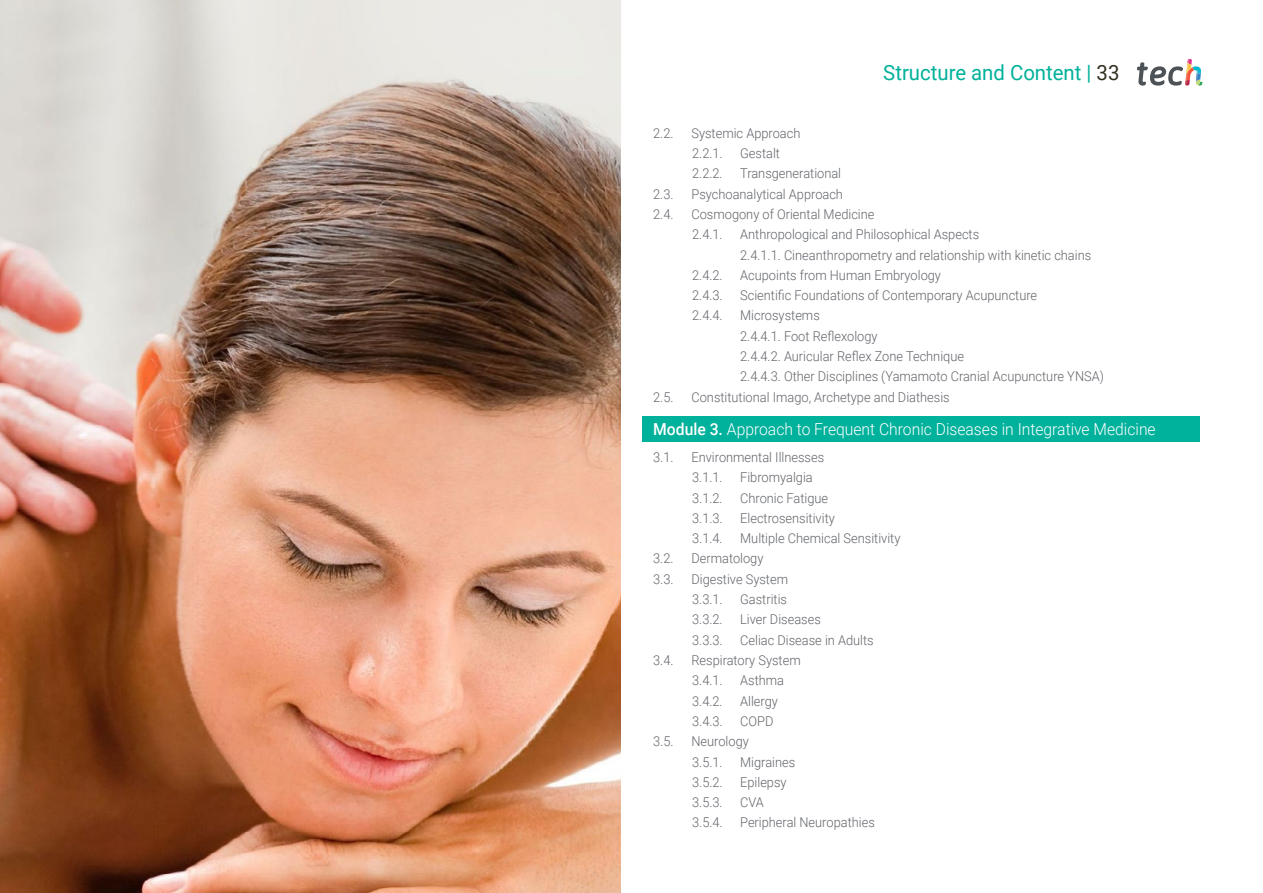
<style>
.page{position:relative;width:1263px;height:893px;background:#fff}
.page>*{position:absolute;margin:0;border:0;box-sizing:border-box;transform-origin:0 0}
.t1{font:21px "Roboto";color:#00b19b}
.t2{font:300 16.5px "Roboto";color:#fff;scale:.95 1}
.t3{font:300 13.5px/20.2px "Roboto";color:#61646a;scale:.95 1}
.s1{color:#312e20}
.s2{font-weight:500}
</style>
<div class="page">
<img style="left:0;top:0;width:621px;height:893px">
<div style="left:642px;top:416px;width:557px;height:25px;background:#00b19b"></div>
<svg style="left:1137px;top:59px;width:65px;height:27px"></svg>
<p class="t3" style="left:653px;top:122px;width:23px">2.2.</p>
<p class="t3" style="left:691px;top:122px;width:116px">Systemic Approach<br>2.2.1.</p>
<p class="t3" style="left:740px;top:143px;width:43px">Gestalt</p>
<p class="t3" style="left:692px;top:163px;width:34px">2.2.2.</p>
<p class="t3" style="left:740px;top:163px;width:108px">Transgenerational</p>
<h1 class="t1" style="left:883px;top:57px;width:238px">Structure and Content | <span class="s1">33</span></h1>
<p class="t3" style="left:653px;top:183px;width:23px">2.3.</p>
<p class="t3" style="left:691px;top:183px;width:161px">Psychoanalytical Approach</p>
<p class="t3" style="left:653px;top:203px;width:23px">2.4.</p>
<p class="t3" style="left:691px;top:203px;width:194px">Cosmogony of Oriental Medicine<br>2.4.1.</p>
<p class="t3" style="left:740px;top:224px;width:371px">Anthropological and Philosophical Aspects<br>2.4.1.1. Cineanthropometry and relationship with kinetic chains</p>
<p class="t3" style="left:692px;top:264px;width:34px">2.4.2.</p>
<p class="t3" style="left:740px;top:264px;width:213px">Acupoints from Human Embryology</p>
<p class="t3" style="left:692px;top:285px;width:34px">2.4.3.</p>
<p class="t3" style="left:740px;top:285px;width:314px">Scientific Foundations of Contemporary Acupuncture</p>
<p class="t3" style="left:692px;top:305px;width:34px">2.4.4.</p>
<p class="t3" style="left:740px;top:305px;width:384px">Microsystems<br>2.4.4.1. Foot Reflexology<br>2.4.4.2. Auricular Reflex Zone Technique<br>2.4.4.3. Other Disciplines (Yamamoto Cranial Acupuncture YNSA)</p>
<p class="t3" style="left:653px;top:387px;width:23px">2.5.</p>
<p class="t3" style="left:691px;top:387px;width:273px">Constitutional Imago, Archetype and Diathesis</p>
<p class="t2" style="left:653px;top:418px;width:530px"><span class="s2">Module 3.</span> Approach to Frequent Chronic Diseases in Integrative Medicine</p>
<p class="t3" style="left:653px;top:446px;width:23px">3.1.</p>
<p class="t3" style="left:691px;top:446px;width:141px">Environmental Illnesses<br>3.1.1.</p>
<p class="t3" style="left:740px;top:467px;width:78px">Fibromyalgia</p>
<p class="t3" style="left:692px;top:487px;width:34px">3.1.2.</p>
<p class="t3" style="left:740px;top:487px;width:94px">Chronic Fatigue</p>
<p class="t3" style="left:692px;top:507px;width:34px">3.1.3.</p>
<p class="t3" style="left:740px;top:507px;width:101px">Electrosensitivity</p>
<p class="t3" style="left:692px;top:528px;width:34px">3.1.4.</p>
<p class="t3" style="left:740px;top:528px;width:170px">Multiple Chemical Sensitivity</p>
<p class="t3" style="left:653px;top:548px;width:23px">3.2.</p>
<p class="t3" style="left:691px;top:548px;width:77px">Dermatology</p>
<p class="t3" style="left:653px;top:568px;width:23px">3.3.</p>
<p class="t3" style="left:691px;top:568px;width:103px">Digestive System<br>3.3.1.</p>
<p class="t3" style="left:740px;top:589px;width:51px">Gastritis</p>
<p class="t3" style="left:692px;top:609px;width:34px">3.3.2.</p>
<p class="t3" style="left:740px;top:609px;width:86px">Liver Diseases</p>
<p class="t3" style="left:692px;top:629px;width:34px">3.3.3.</p>
<p class="t3" style="left:740px;top:629px;width:142px">Celiac Disease in Adults</p>
<p class="t3" style="left:653px;top:649px;width:23px">3.4.</p>
<p class="t3" style="left:691px;top:649px;width:117px">Respiratory System<br>3.4.1.</p>
<p class="t3" style="left:740px;top:670px;width:48px">Asthma</p>
<p class="t3" style="left:692px;top:690px;width:34px">3.4.2.</p>
<p class="t3" style="left:740px;top:690px;width:41px">Allergy</p>
<p class="t3" style="left:692px;top:710px;width:34px">3.4.3.</p>
<p class="t3" style="left:740px;top:710px;width:37px">COPD</p>
<p class="t3" style="left:653px;top:731px;width:23px">3.5.</p>
<p class="t3" style="left:691px;top:731px;width:62px">Neurology<br>3.5.1.</p>
<p class="t3" style="left:740px;top:751px;width:59px">Migraines</p>
<p class="t3" style="left:692px;top:771px;width:34px">3.5.2.</p>
<p class="t3" style="left:740px;top:771px;width:50px">Epilepsy</p>
<p class="t3" style="left:692px;top:792px;width:34px">3.5.3.</p>
<p class="t3" style="left:740px;top:792px;width:27px">CVA</p>
<p class="t3" style="left:692px;top:812px;width:34px">3.5.4.</p>
<p class="t3" style="left:740px;top:812px;width:143px">Peripheral Neuropathies</p>
</div>
